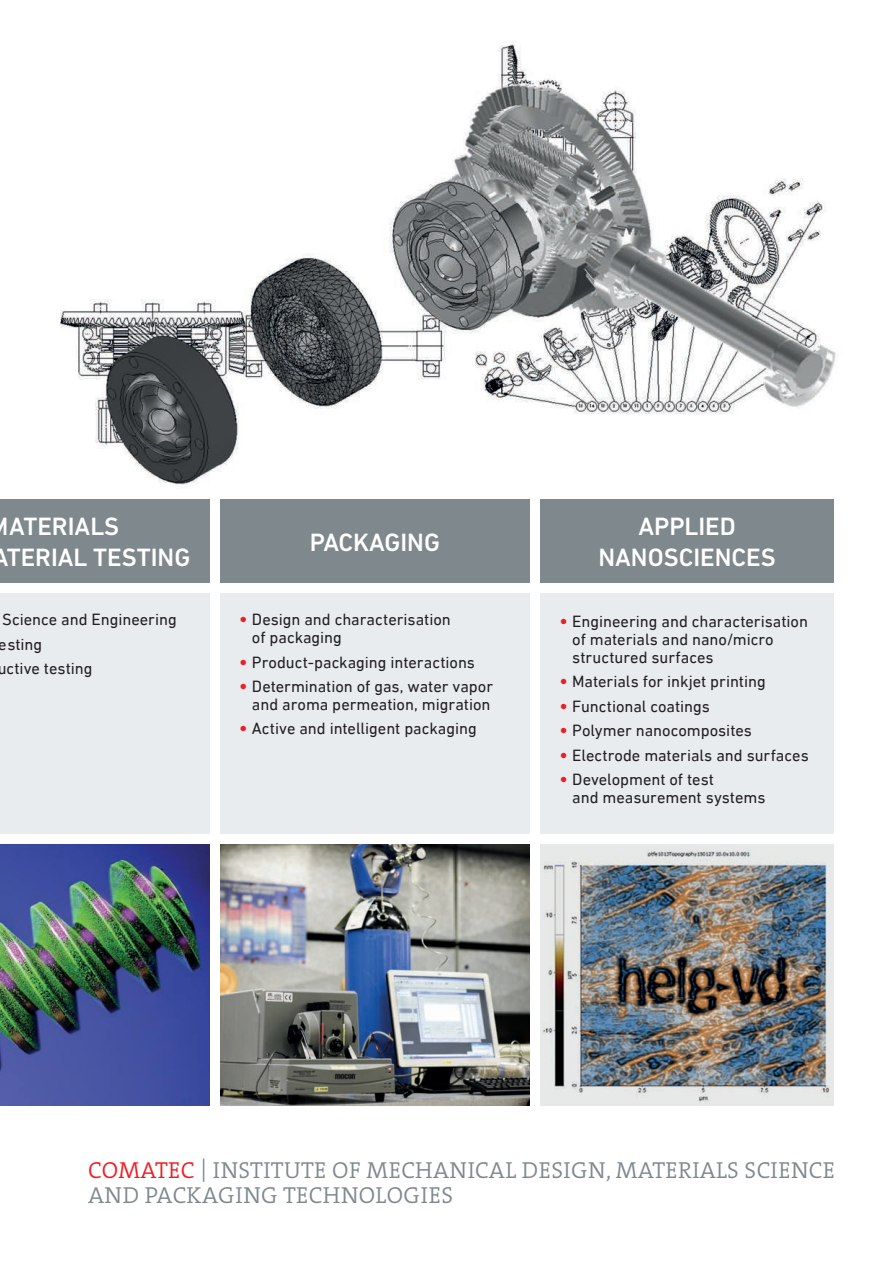
<style>
.page{position:relative;width:893px;height:1263px;background:#fff}
.page>*{position:absolute;margin:0;border:0;box-sizing:border-box;transform-origin:0 0}
.t1{font:500 25.5px/30.8px "DIN Next LT Pro";color:#fff}
.t2{font:300 23.25px/25.5px "The Serif B W4";letter-spacing:.015em;color:#7e888d}
.t3{font:16.5px/18px "DIN Next LT Pro";letter-spacing:-.005em;color:#231f20}
.s1{font-family:"DIN Pro";font-weight:500;color:#ee1d23}
.s2{color:#ee1d23}
</style>
<div class="page">
<img style="left:60px;top:42px;width:776px;height:443px">
<div style="left:0;top:499px;width:209px;height:84px;background:#7e888d"></div>
<div style="left:220px;top:499px;width:310px;height:84px;background:#7e888d"></div>
<div style="left:540px;top:499px;width:293px;height:84px;background:#7e888d"></div>
<div style="left:0;top:593px;width:209px;height:241px;background:#e9ecef"></div>
<div style="left:220px;top:593px;width:310px;height:241px;background:#e9ecef"></div>
<div style="left:540px;top:593px;width:293px;height:241px;background:#e9ecef"></div>
<img style="left:220px;top:844px;width:310px;height:262px">
<img style="left:0;top:844px;width:209px;height:262px">
<img style="left:540px;top:844px;width:294px;height:262px">
<h1 class="t1" style="left:-8px;top:511px;width:199px;text-indent:17px">ATERIALS<br>ATERIAL TESTING</h1>
<h1 class="t1" style="left:310px;top:526px;width:132px">PACKAGING</h1>
<p class="t3" style="left:-2px;top:607px;width:181px;line-height:24.3px">Science and Engineering esting<br>uctive testing</p>
<p class="t3" style="left:252px;top:610px;width:200px;text-indent:-13px"><span class="s1">•</span> Design and characterisation of packaging</p>
<p class="t3" style="left:239px;top:653px;width:237px"><span class="s1">•</span> Product-packaging interactions</p>
<p class="t3" style="left:239px;top:677px;width:255px;text-align:right"><span class="s1">•</span> Determination of gas, water vapor and aroma permeation, migration</p>
<p class="t3" style="left:239px;top:719px;width:239px"><span class="s1">•</span> Active and intelligent packaging</p>
<h1 class="t1" style="left:598px;top:511px;width:179px;text-align:center">APPLIED<br>NANOSCIENCES</h1>
<p class="t3" style="left:572px;top:612px;width:237px;text-indent:-13px"><span class="s1">•</span> Engineering and characterisation of materials and nano/micro structured surfaces</p>
<p class="t3" style="left:559px;top:672px;width:208px"><span class="s1">•</span> Materials for inkjet printing</p>
<p class="t3" style="left:559px;top:697px;width:152px"><span class="s1">•</span> Functional coatings</p>
<p class="t3" style="left:559px;top:721px;width:194px"><span class="s1">•</span> Polymer nanocomposites</p>
<p class="t3" style="left:559px;top:746px;width:251px"><span class="s1">•</span> Electrode materials and surfaces</p>
<p class="t3" style="left:572px;top:770px;width:195px;text-indent:-13px"><span class="s1">•</span> Development of test<br>and measurement systems</p>
<h2 class="t2" style="left:88px;top:1157px;width:748px"><span class="s2">COMATEC</span> | INSTITUTE OF MECHANICAL DESIGN, MATERIALS SCIENCE<br>AND PACKAGING TECHNOLOGIES</h2>
</div>
